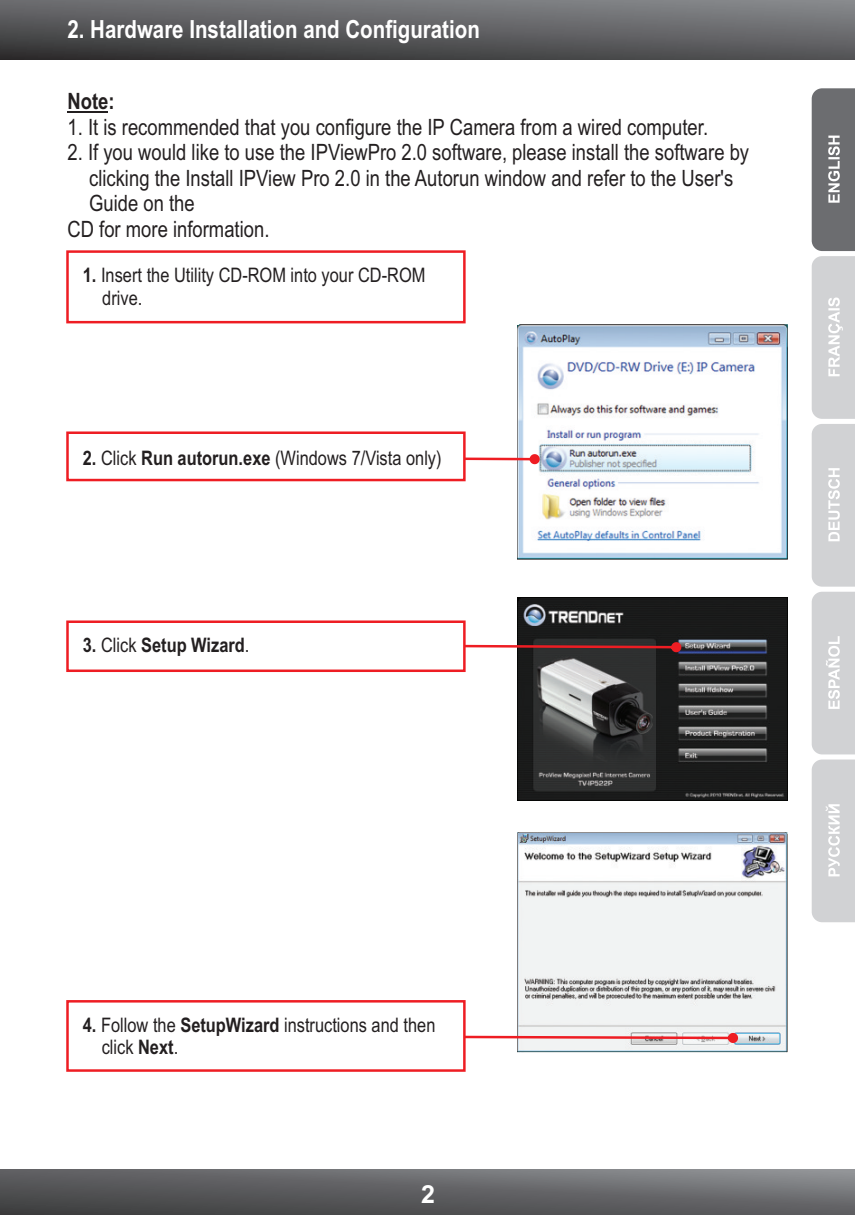
<style>
.page{position:relative;width:855px;height:1215px;background:#fff}
.page>*{position:absolute;margin:0;border:0;box-sizing:border-box;transform-origin:0 0}
.t1{font:700 25px "Arial Narrow";color:#fff}
.t2{font:700 25px "Arial";color:#fff}
.t3{font:22.5px "Arial Narrow";color:#231f20}
.t4{font:700 22.5px "Arial Narrow";color:#231f20}
.t5{font:20px/22.8px "Arial Narrow";color:#231f20}
.t6{font:700 20px "Arial Narrow";color:#231f20}
.s1{font-weight:700}
.s2{font-weight:400}
</style>
<div class="page">
<svg style="left:0;top:0;width:855px;height:59px;background:#5e5e61"></svg>
<svg style="left:0;top:1170px;width:855px;height:45px;background:#606163"></svg>
<svg style="left:812px;top:88px;width:43px;height:666px;background:#bdbec0"></svg>
<svg style="left:812px;top:760px;width:43px;height:162px;background:#d3d4d6"></svg>
<img style="left:518px;top:325px;width:270px;height:235px">
<hr style="left:68px;top:111px;width:40px;height:1px;background:#231f20">
<svg style="left:66px;top:250px;width:400px;height:74px"></svg>
<svg style="left:66px;top:430px;width:474px;height:53px"></svg>
<img style="left:518px;top:833px;width:270px;height:219px">
<svg style="left:66px;top:999px;width:672px;height:73px"></svg>
<img style="left:518px;top:598px;width:270px;height:203px">
<svg style="left:66px;top:619px;width:615px;height:54px"></svg>
<p class="t1" style="left:68px;top:19px;width:414px">2. Hardware Installation and Configuration</p>
<p class="t4" style="left:68px;top:93px;width:49px">Note:</p>
<p class="t3" style="left:68px;top:118px;width:642px">1. It is recommended that you configure the IP Camera from a wired computer.</p>
<p class="t3" style="left:68px;top:144px;width:683px">2. If you would like to use the IPViewPro 2.0 software, please install the software by</p>
<p class="t3" style="left:89px;top:169px;width:646px">clicking the Install IPView Pro 2.0 in the Autorun window and refer to the User's</p>
<p class="t3" style="left:89px;top:195px;width:107px">Guide on the</p>
<p class="t3" style="left:67px;top:220px;width:203px">CD for more information.</p>
<p class="t5" style="left:102px;top:266px;width:325px;text-indent:-19px"><span class="s1">1.</span> Insert the Utility CD-ROM into your CD-ROM drive.</p>
<p class="t5" style="left:83px;top:448px;width:360px"><span class="s1">2.</span> Click <span class="s1">Run autorun.exe</span> (Windows 7/Vista only)</p>
<p class="t6" style="left:83px;top:637px;width:168px">3. <span class="s2">Click</span> Setup Wizard<span class="s2">.</span></p>
<p class="t5" style="left:102px;top:1015px;width:335px;text-indent:-19px"><span class="s1">4.</span> Follow the <span class="s1">SetupWizard</span> instructions and then click <span class="s1">Next</span>.</p>
<p class="t2" style="left:421px;top:1185px;width:15px">2</p>
</div>
